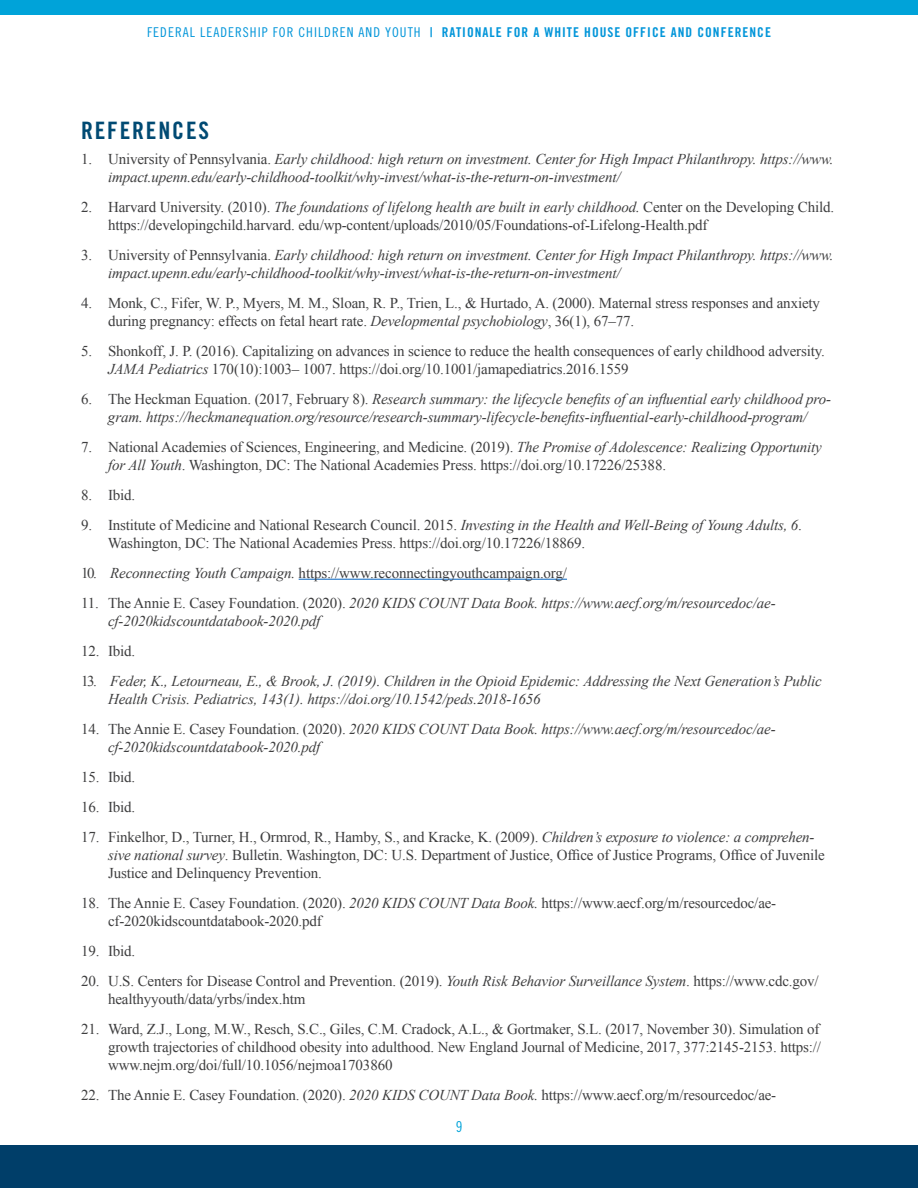
<style>
.page{position:relative;width:918px;height:1188px;background:#fff}
.page>*{position:absolute;margin:0;border:0;box-sizing:border-box;transform-origin:0 0}
.Headline_1{font:24px "Trade Gothic LT Std Bd Cn 20";letter-spacing:.075em;color:#004a73}
.t1{font:15px/18px "Times New Roman";letter-spacing:-.01em;color:#3e3e3f}
.t2{font:italic 15px/18px "Times New Roman";letter-spacing:-.01em;color:#3e3e3f}
.t3{font:15px "Trade Gothic LT Std Cn 18";color:#00a3d9}
.t4{font:13.5px "Trade Gothic LT Std Bd Cn 20";letter-spacing:.075em;color:#0095d9}
.s1{font-family:"Trade Gothic LT Std Cn 18"}
.s2{font-style:normal}
.s3{font-style:italic}
</style>
<div class="page">
<div style="left:0;top:0;width:918px;height:15px;background:#00a3d9"></div>
<div style="left:0;top:1145px;width:918px;height:43px;background:#003e69"></div>
<hr style="left:299px;top:579px;width:268px;height:1px;background:#0563c1">
<p class="t4" style="left:147px;top:24px;width:625px"><span class="s1">FEDERAL LEADERSHIP FOR CHILDREN AND YOUTH</span> | RATIONALE FOR A WHITE HOUSE OFFICE AND CONFERENCE</p>
<p class="Headline_1" style="left:81px;top:116px;width:130px">REFERENCES</p>
<p class="t2" style="left:108px;top:149px;width:727px;text-indent:-27px"><span class="s2">1. University of Pennsylvania.</span> Early childhood: high return on investment. Center for High Impact Philanthropy. https://www. impact.upenn.edu/early-childhood-toolkit/why-invest/what-is-the-return-on-investment/</p>
<p class="t1" style="left:108px;top:197px;width:728px;text-indent:-27px">2. Harvard University. (2010). <span class="s3">The foundations of lifelong health are built in early childhood.</span> Center on the Developing Child. https://developingchild.harvard. edu/wp-content/uploads/2010/05/Foundations-of-Lifelong-Health.pdf</p>
<p class="t2" style="left:108px;top:245px;width:727px;text-indent:-27px"><span class="s2">3. University of Pennsylvania.</span> Early childhood: high return on investment. Center for High Impact Philanthropy. https://www. impact.upenn.edu/early-childhood-toolkit/why-invest/what-is-the-return-on-investment/</p>
<p class="t1" style="left:108px;top:293px;width:714px;text-indent:-27px">4. Monk, C., Fifer, W. P., Myers, M. M., Sloan, R. P., Trien, L., &amp; Hurtado, A. (2000). Maternal stress responses and anxiety during pregnancy: effects on fetal heart rate. <span class="s3">Developmental psychobiology</span>, 36(1), 67–77.</p>
<p class="t1" style="left:108px;top:341px;width:718px;text-indent:-27px">5. Shonkoff, J. P. (2016). Capitalizing on advances in science to reduce the health consequences of early childhood adversity.<br><span class="s3">JAMA Pediatrics</span> 170(10):1003– 1007. https://doi.org/10.1001/jamapediatrics.2016.1559</p>
<p class="t2" style="left:81px;top:389px;width:752px;text-align:center"><span class="s2">6. The Heckman Equation. (2017, February 8).</span> Research summary: the lifecycle benefits of an influential early childhood pro&shy;gram. https://heckmanequation.org/resource/research-summary-lifecycle-benefits-influential-early-childhood-program/</p>
<p class="t1" style="left:108px;top:437px;width:715px;text-indent:-27px">7. National Academies of Sciences, Engineering, and Medicine. (2019). <span class="s3">The Promise of Adolescence: Realizing Opportunity for All Youth</span>. Washington, DC: The National Academies Press. https://doi.org/10.17226/25388.</p>
<p class="t1" style="left:81px;top:485px;width:56px">8. Ibid.</p>
<p class="t1" style="left:108px;top:515px;width:696px;text-indent:-27px">9. Institute of Medicine and National Research Council. 2015. <span class="s3">Investing in the Health and Well-Being of Young Adults, 6</span>.<br>Washington, DC: The National Academies Press. https://doi.org/10.17226/18869.</p>
<p class="t1" style="left:81px;top:563px;width:488px">10. <span class="s3">Reconnecting Youth Campaign.</span> https://www.reconnectingyouthcampaign.org/</p>
<p class="t2" style="left:108px;top:593px;width:669px;text-indent:-27px"><span class="s2">11. The Annie E. Casey Foundation. (2020).</span> 2020 KIDS COUNT Data Book. https://www.aecf.org/m/resourcedoc/ae&shy;cf-2020kidscountdatabook-2020.pdf</p>
<p class="t1" style="left:81px;top:641px;width:56px">12. Ibid.</p>
<p class="t2" style="left:108px;top:671px;width:715px;text-indent:-27px"><span class="s2">13.</span> Feder, K., Letourneau, E., &amp; Brook, J. (2019). Children in the Opioid Epidemic: Addressing the Next Generation’s Public<br>Health Crisis. Pediatrics, 143(1). https://doi.org/10.1542/peds.2018-1656</p>
<p class="t2" style="left:108px;top:719px;width:669px;text-indent:-27px"><span class="s2">14. The Annie E. Casey Foundation. (2020).</span> 2020 KIDS COUNT Data Book. https://www.aecf.org/m/resourcedoc/ae&shy;cf-2020kidscountdatabook-2020.pdf</p>
<p class="t1" style="left:81px;top:767px;width:56px">15. Ibid.</p>
<p class="t1" style="left:81px;top:797px;width:56px">16. Ibid.</p>
<p class="t1" style="left:108px;top:827px;width:718px;text-indent:-27px">17. Finkelhor, D., Turner, H., Ormrod, R., Hamby, S., and Kracke, K. (2009). <span class="s3">Children’s exposure to violence: a comprehen&shy;sive national survey</span>. Bulletin. Washington, DC: U.S. Department of Justice, Office of Justice Programs, Office of Juvenile<br>Justice and Delinquency Prevention.</p>
<p class="t1" style="left:108px;top:893px;width:670px;text-indent:-27px">18. The Annie E. Casey Foundation. (2020). <span class="s3">2020 KIDS COUNT Data Book.</span> https://www.aecf.org/m/resourcedoc/ae&shy;cf-2020kidscountdatabook-2020.pdf</p>
<p class="t1" style="left:81px;top:941px;width:56px">19. Ibid.</p>
<p class="t1" style="left:108px;top:971px;width:712px;text-indent:-27px">20. U.S. Centers for Disease Control and Prevention. (2019). <span class="s3">Youth Risk Behavior Surveillance System</span>. https://www.cdc.gov/ healthyyouth/data/yrbs/index.htm</p>
<p class="t1" style="left:108px;top:1019px;width:715px;text-align:justify;text-indent:-27px">21. Ward, Z.J., Long, M.W., Resch, S.C., Giles, C.M. Cradock, A.L., &amp; Gortmaker, S.L. (2017, November 30). Simulation of growth trajectories of childhood obesity into adulthood. New England Journal of Medicine, 2017, 377:2145-2153. https:// www.nejm.org/doi/full/10.1056/nejmoa1703860</p>
<p class="t1" style="left:81px;top:1085px;width:697px">22. The Annie E. Casey Foundation. (2020). <span class="s3">2020 KIDS COUNT Data Book.</span> https://www.aecf.org/m/resourcedoc/ae-</p>
<p class="t3" style="left:456px;top:1118px;width:8px">9</p>
</div>
